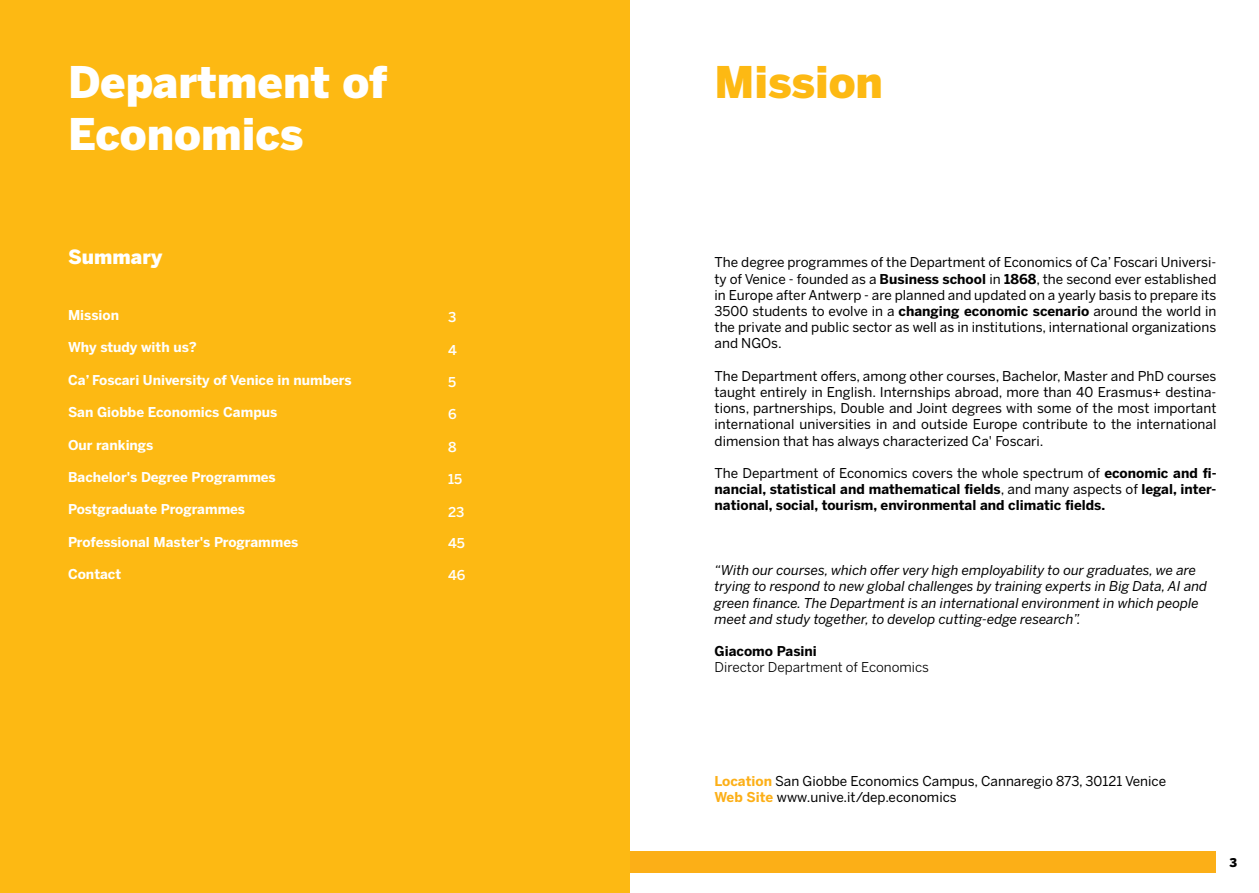
<style>
.page{position:relative;width:1259px;height:893px;background:#fff}
.page>*{position:absolute;margin:0;border:0;box-sizing:border-box;transform-origin:0 0}
.t1{font:900 43.35px/51.9px "Benton Sans";color:#fff}
.t2{font:900 43.35px "Benton Sans";color:#fdb913}
.t3{font:900 19.5px "Benton Sans";color:#fff}
.t4{font:13.5px/16.2px "Benton Sans";color:#000;text-align:justify}
.t5{font:italic 13.5px/16.2px "Benton Sans";color:#000}
.t6{font:700 13.5px/16.2px "Benton Sans";color:#000;text-align:justify}
.t7{font:700 13.5px "Benton Sans";color:#fff}
.t8{font:13.5px "Benton Sans";color:#000}
.t9{font:500 13.5px "Benton Sans";color:#fff}
.t10{font:900 12px "Benton Sans";color:#000}
.s1{font-weight:700}
.s2{font-weight:400}
.s3{font-weight:700;color:#fcaf17}
</style>
<div class="page">
<div style="left:43px;top:852px;width:1173px;height:21px;background:#fcaf17"></div>
<div style="left:0;top:0;width:629px;height:893px;background:#fdb913"></div>
<h1 class="t1" style="left:68px;top:55px;width:321px">Department of<br>Economics</h1>
<h2 class="t3" style="left:68px;top:245px;width:96px">Summary</h2>
<p class="t7" style="left:68px;top:307px;width:53px">Mission</p>
<p class="t7" style="left:68px;top:339px;width:130px">Why study with us?</p>
<p class="t7" style="left:68px;top:372px;width:285px">Ca’ Foscari University of Venice in numbers</p>
<p class="t7" style="left:68px;top:404px;width:211px">San Giobbe Economics Campus</p>
<p class="t7" style="left:68px;top:437px;width:87px">Our rankings</p>
<p class="t7" style="left:68px;top:469px;width:209px">Bachelor's Degree Programmes</p>
<p class="t7" style="left:68px;top:501px;width:179px">Postgraduate Programmes</p>
<p class="t7" style="left:68px;top:534px;width:232px">Professional Master's Programmes</p>
<p class="t7" style="left:68px;top:566px;width:55px">Contact</p>
<p class="t9" style="left:448px;top:309px;width:10px">3</p>
<p class="t9" style="left:448px;top:342px;width:10px">4</p>
<p class="t9" style="left:448px;top:374px;width:10px">5</p>
<p class="t9" style="left:448px;top:406px;width:10px">6</p>
<p class="t9" style="left:448px;top:439px;width:10px">8</p>
<p class="t9" style="left:448px;top:471px;width:16px">15</p>
<p class="t9" style="left:448px;top:504px;width:18px">23</p>
<p class="t9" style="left:448px;top:535px;width:18px">45</p>
<p class="t9" style="left:448px;top:567px;width:19px">46</p>
<h1 class="t2" style="left:714px;top:56px;width:170px">Mission</h1>
<p class="t4" style="left:714px;top:254px;width:503px">The degree programmes of the Department of Economics of Ca’ Foscari Universi&shy;ty of Venice - founded as a <span class="s1">Business school</span> in <span class="s1">1868</span>, the second ever established in Europe after Antwerp - are planned and updated on a yearly basis to prepare its 3500 students to evolve in a <span class="s1">changing economic scenario</span> around the world in the private and public sector as well as in institutions, international organizations and NGOs.</p>
<p class="t4" style="left:714px;top:368px;width:503px">The Department offers, among other courses, Bachelor, Master and PhD courses taught entirely in English. Internships abroad, more than 40 Erasmus+ destina&shy;tions, partnerships, Double and Joint degrees with some of the most important international universities in and outside Europe contribute to the international dimension that has always characterized Ca' Foscari.</p>
<p class="t6" style="left:714px;top:465px;width:503px"><span class="s2">The Department of Economics covers the whole spectrum of</span> economic and fi&shy;nancial, statistical and mathematical fields<span class="s2">, and many aspects of</span> legal, inter&shy;national, social, tourism, environmental and climatic fields.</p>
<p class="t5" style="left:714px;top:562px;width:494px">“With our courses, which offer very high employability to our graduates, we are trying to respond to new global challenges by training experts in Big Data, AI and green finance. The Department is an international environment in which people meet and study together, to develop cutting-edge research”.</p>
<p class="t6" style="left:714px;top:643px;width:104px">Giacomo Pasini</p>
<p class="t8" style="left:714px;top:659px;width:216px">Director Department of Economics</p>
<p class="t4" style="left:714px;top:773px;width:453px"><span class="s3">Location</span> San Giobbe Economics Campus, Cannaregio 873, 30121 Venice<br><span class="s3">Web Site</span> www.unive.it/dep.economics</p>
<p class="t10" style="left:1229px;top:856px;width:9px">3</p>
</div>
